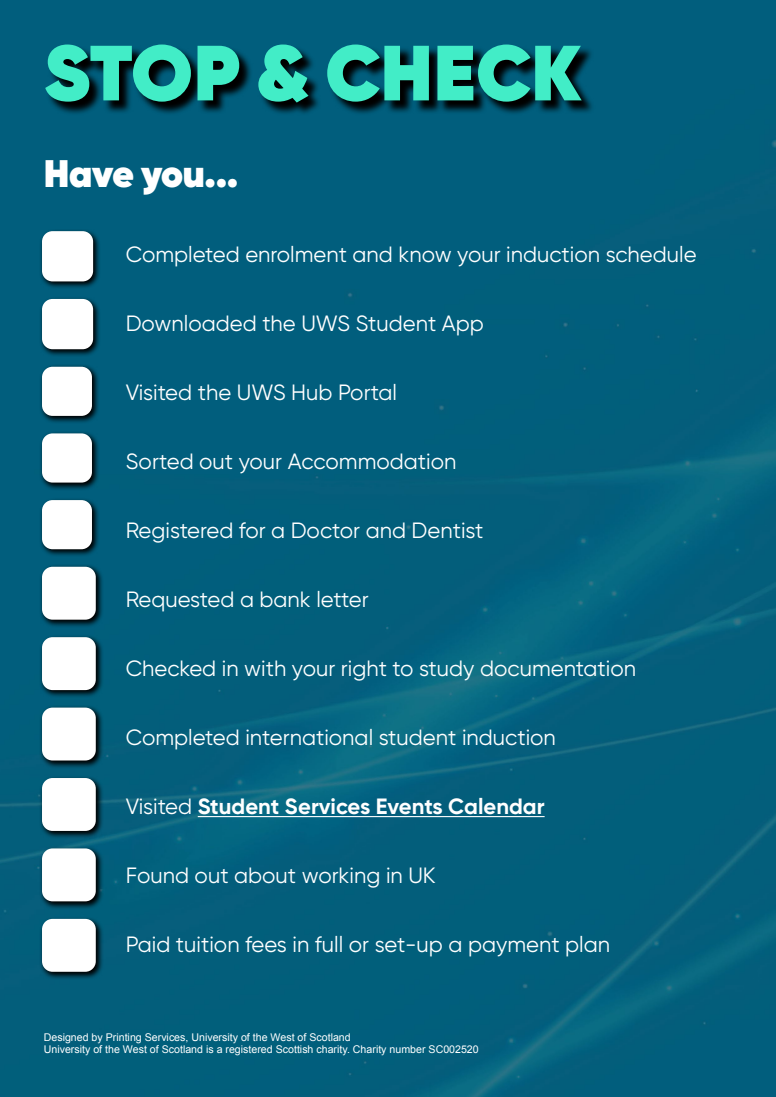
<style>
.page{position:relative;width:776px;height:1097px;background:#fff}
.page>*{position:absolute;margin:0;border:0;box-sizing:border-box;transform-origin:0 0}
.t1{font:800 78px "Gilroy";letter-spacing:-.005em;color:#42edc7}
.t2{font:800 38.31px "Gilroy";letter-spacing:-.01em;color:#fff}
.t3{font:22.06px "Gilroy";color:#fff}
.t4{font:700 22.06px "Gilroy";color:#fff}
.t5{font:10.62px "Arial";color:#fff}
.s1{font-weight:400}
</style>
<div class="page">
<img style="left:0;top:0;width:776px;height:1096px">
<svg style="left:46px;top:45px;width:549px;height:71px;background:#003040"></svg>
<hr style="left:198px;top:815px;width:346px;height:2px;background:#fff">
<svg style="left:39px;top:228px;width:62px;height:61px"></svg>
<div style="left:42px;top:231px;width:51px;height:50px;background:#fff;border-radius:11px"></div>
<svg style="left:39px;top:296px;width:62px;height:61px"></svg>
<div style="left:42px;top:299px;width:51px;height:50px;background:#fff;border-radius:11px"></div>
<svg style="left:39px;top:364px;width:61px;height:60px"></svg>
<div style="left:42px;top:367px;width:50px;height:49px;background:#fff;border-radius:11px"></div>
<svg style="left:39px;top:431px;width:61px;height:59px"></svg>
<div style="left:42px;top:433px;width:50px;height:49px;background:#fff;border-radius:11px"></div>
<svg style="left:39px;top:497px;width:61px;height:60px"></svg>
<div style="left:42px;top:500px;width:50px;height:49px;background:#fff;border-radius:11px"></div>
<svg style="left:39px;top:564px;width:65px;height:63px"></svg>
<div style="left:42px;top:566px;width:54px;height:53px;background:#fff;border-radius:10px"></div>
<svg style="left:39px;top:634px;width:65px;height:64px"></svg>
<div style="left:42px;top:637px;width:54px;height:53px;background:#fff;border-radius:10px"></div>
<svg style="left:39px;top:705px;width:65px;height:63px"></svg>
<div style="left:42px;top:707px;width:54px;height:53px;background:#fff;border-radius:10px"></div>
<svg style="left:39px;top:775px;width:65px;height:63px"></svg>
<div style="left:42px;top:778px;width:54px;height:52px;background:#fff;border-radius:10px"></div>
<svg style="left:39px;top:845px;width:65px;height:64px"></svg>
<div style="left:42px;top:848px;width:54px;height:53px;background:#fff;border-radius:10px"></div>
<svg style="left:39px;top:916px;width:65px;height:63px"></svg>
<div style="left:42px;top:918px;width:54px;height:53px;background:#fff;border-radius:10px"></div>
<p class="t1" style="left:44px;top:23px;width:538px">STOP &amp; CHECK</p>
<p class="t2" style="left:44px;top:149px;width:196px">Have you...</p>
<p class="t3" style="left:126px;top:241px;width:572px">Completed enrolment and know your induction schedule</p>
<p class="t3" style="left:126px;top:310px;width:360px">Downloaded the UWS Student App</p>
<p class="t3" style="left:126px;top:379px;width:273px">Visited the UWS Hub Portal</p>
<p class="t3" style="left:126px;top:448px;width:332px">Sorted out your Accommodation</p>
<p class="t3" style="left:126px;top:517px;width:359px">Registered for a Doctor and Dentist</p>
<p class="t3" style="left:126px;top:586px;width:244px">Requested a bank letter</p>
<p class="t3" style="left:126px;top:655px;width:512px">Checked in with your right to study documentation</p>
<p class="t3" style="left:126px;top:724px;width:432px">Completed international student induction</p>
<p class="t4" style="left:126px;top:792px;width:420px"><span class="s1">Visited</span> Student Services Events Calendar</p>
<p class="t3" style="left:126px;top:862px;width:311px">Found out about working in UK</p>
<p class="t3" style="left:126px;top:931px;width:486px">Paid tuition fees in full or set-up a payment plan</p>
<p class="t5" style="left:44px;top:1029px;width:308px">Designed by Printing Services, University of the West of Scotland</p>
<p class="t5" style="left:44px;top:1042px;width:436px">University of the West of Scotland is a registered Scottish charity. Charity number SC002520</p>
</div>
